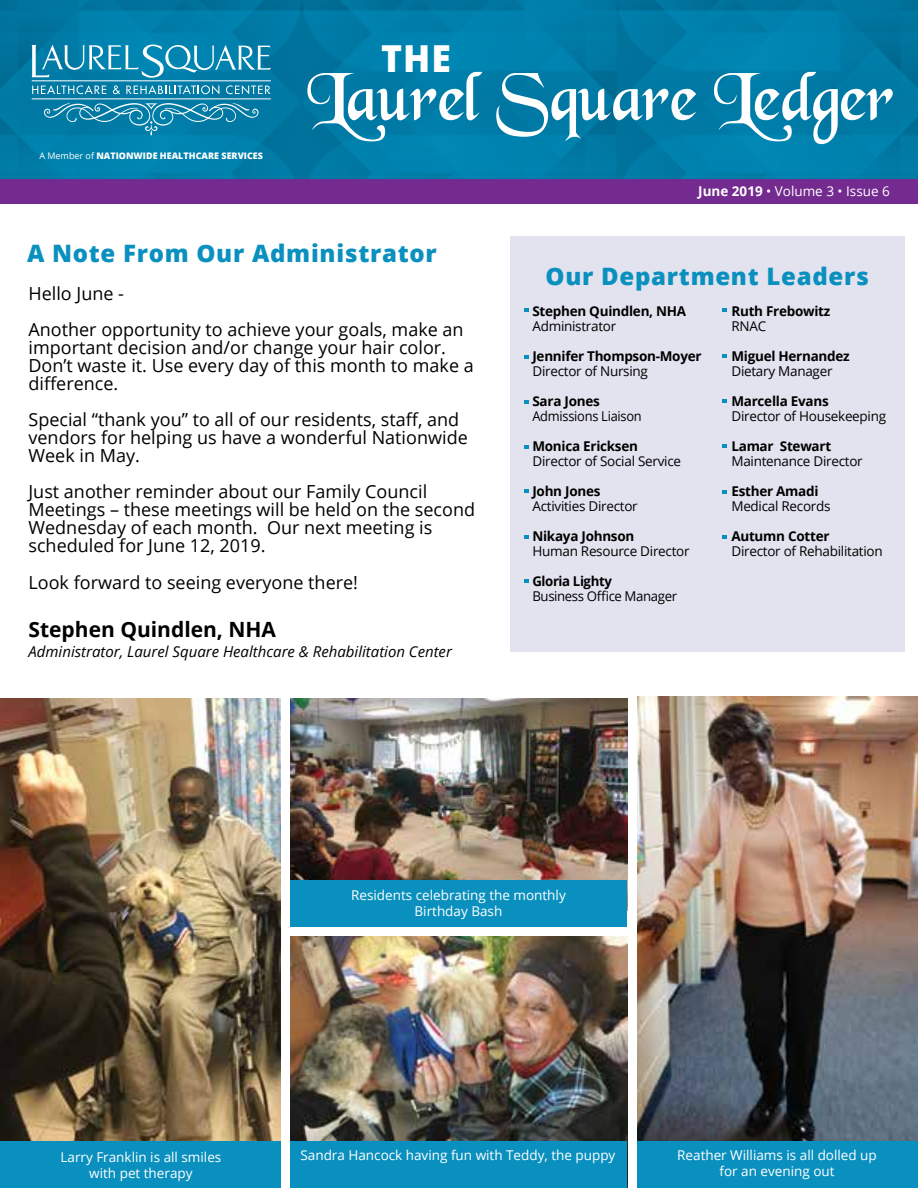
<style>
.page{position:relative;width:918px;height:1188px;background:#fff}
.page>*{position:absolute;margin:0;border:0;box-sizing:border-box;transform-origin:0 0}
.t1{font:72px "Black Chancery";letter-spacing:-.01em;color:#fff;scale:.96 1}
.t2{font:800 37.2px "Open Sans";color:#fff;scale:.96 1}
.t3{font:800 24px "Open Sans";letter-spacing:.03em;color:#0a90be}
.t4{font:700 21px "Open Sans";color:#000}
.t5{font:18px/18px "Open Sans";color:#000}
.t6{font:italic 15px "Open Sans";color:#000}
.t7{font:13.5px "Open Sans";letter-spacing:-.02em;color:#000}
.t8{font:13.5px/16.2px "Open Sans";color:#fff;text-align:center}
.t9{font:700 13.5px "Open Sans";letter-spacing:-.02em;color:#000}
.t10{font:13.5px "Open Sans";letter-spacing:-.02em;color:#000;scale:.95 1}
.t11{font:800 9px "Open Sans";color:#fff}
.s1{font-weight:400}
.s2{font-weight:700}
</style>
<div class="page">
<div style="left:510px;top:237px;width:394px;height:415px;background:#e2e3ef"></div>
<div style="left:0;top:144px;width:918px;height:60px;background:#732b90"></div>
<img style="left:0;top:0;width:918px;height:178px">
<svg style="left:44px;top:103px;width:215px;height:32px;background:#218bb1"></svg>
<svg style="left:32px;top:85px;width:74px;height:9px"></svg>
<svg style="left:113px;top:85px;width:7px;height:9px"></svg>
<svg style="left:126px;top:85px;width:93px;height:9px"></svg>
<svg style="left:226px;top:85px;width:44px;height:9px"></svg>
<hr style="left:32px;top:81px;width:239px;height:1px;background:#fff">
<hr style="left:32px;top:99px;width:239px;height:1px;background:#fff">
<svg style="left:32px;top:45px;width:239px;height:33px;background:#3198bb"></svg>
<img style="left:0;top:698px;width:281px;height:443px">
<img style="left:637px;top:697px;width:281px;height:444px">
<img style="left:290px;top:698px;width:337px;height:183px">
<img style="left:290px;top:937px;width:337px;height:204px">
<svg style="left:524px;top:308px;width:4px;height:3px"></svg>
<svg style="left:722px;top:308px;width:4px;height:3px"></svg>
<svg style="left:722px;top:354px;width:4px;height:3px"></svg>
<svg style="left:722px;top:400px;width:4px;height:3px"></svg>
<svg style="left:722px;top:444px;width:4px;height:4px"></svg>
<svg style="left:722px;top:490px;width:4px;height:3px"></svg>
<svg style="left:722px;top:536px;width:4px;height:3px"></svg>
<svg style="left:524px;top:355px;width:4px;height:3px"></svg>
<svg style="left:524px;top:400px;width:4px;height:3px"></svg>
<svg style="left:524px;top:446px;width:4px;height:3px"></svg>
<svg style="left:524px;top:490px;width:4px;height:3px"></svg>
<svg style="left:524px;top:536px;width:4px;height:3px"></svg>
<svg style="left:524px;top:580px;width:4px;height:3px"></svg>
<div style="left:0;top:1141px;width:281px;height:47px;background:#0a90be"></div>
<div style="left:637px;top:1141px;width:281px;height:47px;background:#0a90be"></div>
<div style="left:290px;top:1141px;width:337px;height:47px;background:#0a90be"></div>
<div style="left:290px;top:881px;width:337px;height:46px;background:#0a90be"></div>
<p class="t11" style="left:39px;top:149px;width:225px"><span class="s1">A Member of</span> NATIONWIDE HEALTHCARE SERVICES</p>
<h2 class="t2" style="left:381px;top:30px;width:74px">THE</h2>
<h1 class="t1" style="left:307px;top:60px;width:613px">Laurel Square Ledger</h1>
<p class="t8" style="left:698px;top:183px;width:193px"><span class="s2">June 2019</span> • Volume 3 • Issue 6</p>
<h3 class="t3" style="left:27px;top:235px;width:411px">A Note From Our Administrator</h3>
<p class="t5" style="left:28px;top:275px;width:437px;line-height:36px">Hello June -<br>Another opportunity to achieve your goals, make an</p>
<p class="t5" style="left:28px;top:338px;width:447px">important decision and/or change your hair color.<br>Don’t waste it. Use every day of this month to make a difference.</p>
<p class="t5" style="left:28px;top:410px;width:441px">Special “thank you” to all of our residents, staff, and vendors for helping us have a wonderful Nationwide<br>Week in May.</p>
<p class="t5" style="left:28px;top:482px;width:448px">Just another reminder about our Family Council Meetings – these meetings will be held on the second Wednesday of each month. Our next meeting is scheduled for June 12, 2019.</p>
<p class="t5" style="left:28px;top:573px;width:331px">Look forward to seeing everyone there!</p>
<p class="t4" style="left:28px;top:615px;width:249px">Stephen Quindlen, NHA</p>
<p class="t6" style="left:28px;top:641px;width:425px">Administrator, Laurel Square Healthcare &amp; Rehabilitation Center</p>
<h3 class="t3" style="left:546px;top:258px;width:325px">Our Department Leaders</h3>
<p class="t9" style="left:532px;top:302px;width:155px">Stephen Quindlen, NHA</p>
<p class="t7" style="left:532px;top:317px;width:85px">Administrator</p>
<p class="t9" style="left:532px;top:347px;width:171px">Jennifer Thompson-Moyer</p>
<p class="t7" style="left:532px;top:362px;width:117px">Director of Nursing</p>
<p class="t9" style="left:532px;top:392px;width:69px">Sara Jones</p>
<p class="t10" style="left:532px;top:407px;width:117px">Admissions Liaison</p>
<p class="t9" style="left:532px;top:437px;width:107px">Monica Ericksen</p>
<p class="t7" style="left:532px;top:452px;width:150px">Director of Social Service</p>
<p class="t9" style="left:532px;top:482px;width:70px">John Jones</p>
<p class="t7" style="left:532px;top:497px;width:107px">Activities Director</p>
<p class="t9" style="left:532px;top:527px;width:103px">Nikaya Johnson</p>
<p class="t7" style="left:532px;top:542px;width:159px">Human Resource Director</p>
<p class="t9" style="left:532px;top:572px;width:81px">Gloria Lighty</p>
<p class="t7" style="left:532px;top:587px;width:146px">Business Office Manager</p>
<p class="t9" style="left:731px;top:302px;width:101px">Ruth Frebowitz</p>
<p class="t7" style="left:731px;top:317px;width:36px">RNAC</p>
<p class="t9" style="left:731px;top:347px;width:120px">Miguel Hernandez</p>
<p class="t7" style="left:731px;top:362px;width:103px">Dietary Manager</p>
<p class="t9" style="left:731px;top:392px;width:99px">Marcella Evans</p>
<p class="t7" style="left:731px;top:407px;width:156px">Director of Housekeeping</p>
<p class="t9" style="left:731px;top:437px;width:101px">Lamar Stewart</p>
<p class="t7" style="left:731px;top:452px;width:133px">Maintenance Director</p>
<p class="t9" style="left:731px;top:482px;width:89px">Esther Amadi</p>
<p class="t7" style="left:731px;top:497px;width:101px">Medical Records</p>
<p class="t9" style="left:731px;top:527px;width:100px">Autumn Cotter</p>
<p class="t7" style="left:731px;top:542px;width:153px">Director of Rehabilitation</p>
<p class="t8" style="left:351px;top:887px;width:216px">Residents celebrating the monthly<br>Birthday Bash</p>
<p class="t8" style="left:300px;top:1147px;width:316px">Sandra Hancock having fun with Teddy, the puppy</p>
<p class="t8" style="left:61px;top:1148px;width:162px">Larry Franklin is all smiles with pet therapy</p>
<p class="t8" style="left:677px;top:1147px;width:201px">Reather Williams is all dolled up for an evening out</p>
</div>
